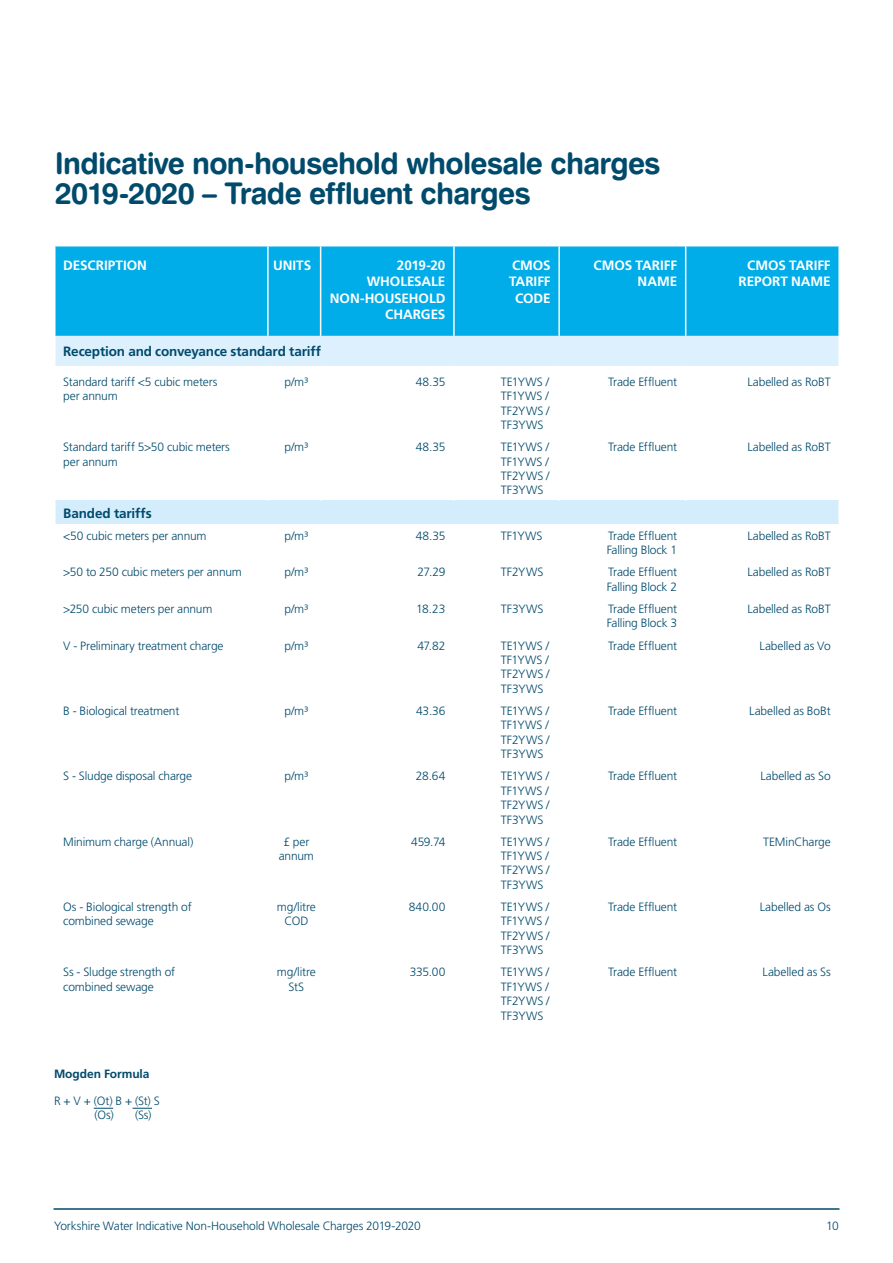
<style>
.page{position:relative;width:893px;height:1263px;background:#fff}
.page>*{position:absolute;margin:0;border:0;box-sizing:border-box;transform-origin:0 0}
.t1{font:30px/30px "Swiss 721 BT Bold Rounded";letter-spacing:-.025em;color:#004a6c}
.t2{font:700 13.5px/16.5px "Frutiger";letter-spacing:-.005em;color:#fff;text-align:right}
.t3{font:700 13.5px "Frutiger";letter-spacing:-.01em;color:#004a6c}
.t4{font:300 12px/14.4px "Frutiger";letter-spacing:-.01em;color:#004a6c}
.t5{font:700 12px "Frutiger";letter-spacing:-.005em;color:#004a6c}
</style>
<div class="page">
<hr style="left:54px;top:1208px;width:785px;height:2px;background:#004a6c">
<div style="left:56px;top:246px;width:782px;height:90px;background:#00ade9"></div>
<div style="left:55px;top:336px;width:784px;height:30px;background:#dcf0fd"></div>
<div style="left:55px;top:501px;width:784px;height:23px;background:#d4edfc"></div>
<hr style="left:320px;top:246px;width:1px;height:90px;background:#fff">
<hr style="left:453px;top:246px;width:2px;height:90px;background:#fff">
<hr style="left:558px;top:246px;width:2px;height:90px;background:#fff">
<hr style="left:685px;top:246px;width:1px;height:90px;background:#fff">
<hr style="left:838px;top:336px;width:2px;height:30px;background:#fff">
<hr style="left:838px;top:501px;width:2px;height:23px;background:#fff">
<hr style="left:267px;top:246px;width:2px;height:90px;background:#fff">
<hr style="left:54px;top:336px;width:2px;height:30px;background:#fff">
<hr style="left:54px;top:501px;width:2px;height:23px;background:#fff">
<svg style="left:94px;top:1108px;width:19px;height:1px"></svg>
<svg style="left:133px;top:1108px;width:19px;height:1px"></svg>
<h1 class="t1" style="left:55px;top:148px;width:607px">Indicative non-household wholesale charges<br>2019-2020 – Trade effluent charges</h1>
<p class="t2" style="left:63px;top:257px;width:85px">DESCRIPTION</p>
<p class="t2" style="left:273px;top:257px;width:40px">UNITS</p>
<p class="t2" style="left:330px;top:257px;width:117px">2019-20<br>WHOLESALE<br>NON-HOUSEHOLD<br>CHARGES</p>
<p class="t2" style="left:509px;top:257px;width:43px;text-align:center">CMOS<br>TARIFF<br>CODE</p>
<p class="t2" style="left:594px;top:257px;width:85px">CMOS TARIFF<br>NAME</p>
<p class="t2" style="left:739px;top:257px;width:94px">CMOS TARIFF<br>REPORT NAME</p>
<p class="t3" style="left:63px;top:343px;width:259px">Reception and conveyance standard tariff</p>
<p class="t4" style="left:63px;top:374px;width:156px">Standard tariff &lt;5 cubic meters per annum</p>
<p class="t4" style="left:284px;top:374px;width:26px">p/m³</p>
<p class="t4" style="left:416px;top:374px;width:31px">48.35</p>
<p class="t4" style="left:501px;top:374px;width:50px;text-align:justify">TE1YWS / TF1YWS / TF2YWS / TF3YWS</p>
<p class="t4" style="left:608px;top:374px;width:71px">Trade Effluent</p>
<p class="t4" style="left:747px;top:374px;width:85px">Labelled as RoBT</p>
<p class="t4" style="left:63px;top:440px;width:168px">Standard tariff 5&gt;50 cubic meters per annum</p>
<p class="t4" style="left:284px;top:440px;width:26px">p/m³</p>
<p class="t4" style="left:416px;top:440px;width:31px">48.35</p>
<p class="t4" style="left:501px;top:440px;width:50px;text-align:justify">TE1YWS / TF1YWS / TF2YWS / TF3YWS</p>
<p class="t4" style="left:608px;top:440px;width:71px">Trade Effluent</p>
<p class="t4" style="left:747px;top:440px;width:85px">Labelled as RoBT</p>
<p class="t3" style="left:63px;top:505px;width:90px">Banded tariffs</p>
<p class="t4" style="left:63px;top:528px;width:145px">&lt;50 cubic meters per annum</p>
<p class="t4" style="left:284px;top:528px;width:26px">p/m³</p>
<p class="t4" style="left:416px;top:528px;width:31px">48.35</p>
<p class="t4" style="left:501px;top:528px;width:43px">TF1YWS</p>
<p class="t4" style="left:607px;top:528px;width:72px">Trade Effluent<br>Falling Block 1</p>
<p class="t4" style="left:747px;top:528px;width:85px">Labelled as RoBT</p>
<p class="t4" style="left:63px;top:565px;width:180px">&gt;50 to 250 cubic meters per annum</p>
<p class="t4" style="left:284px;top:565px;width:26px">p/m³</p>
<p class="t4" style="left:417px;top:565px;width:29px">27.29</p>
<p class="t4" style="left:501px;top:565px;width:44px">TF2YWS</p>
<p class="t4" style="left:607px;top:565px;width:72px">Trade Effluent<br>Falling Block 2</p>
<p class="t4" style="left:747px;top:565px;width:85px">Labelled as RoBT</p>
<p class="t4" style="left:63px;top:602px;width:151px">&gt;250 cubic meters per annum</p>
<p class="t4" style="left:284px;top:602px;width:26px">p/m³</p>
<p class="t4" style="left:416px;top:602px;width:31px">18.23</p>
<p class="t4" style="left:501px;top:602px;width:44px">TF3YWS</p>
<p class="t4" style="left:607px;top:602px;width:72px">Trade Effluent<br>Falling Block 3</p>
<p class="t4" style="left:747px;top:602px;width:85px">Labelled as RoBT</p>
<p class="t4" style="left:63px;top:638px;width:162px">V - Preliminary treatment charge</p>
<p class="t4" style="left:284px;top:638px;width:26px">p/m³</p>
<p class="t4" style="left:417px;top:638px;width:30px">47.82</p>
<p class="t4" style="left:501px;top:638px;width:50px;text-align:justify">TE1YWS / TF1YWS / TF2YWS / TF3YWS</p>
<p class="t4" style="left:608px;top:638px;width:71px">Trade Effluent</p>
<p class="t4" style="left:760px;top:638px;width:73px">Labelled as Vo</p>
<p class="t4" style="left:63px;top:703px;width:118px">B - Biological treatment</p>
<p class="t4" style="left:284px;top:703px;width:26px">p/m³</p>
<p class="t4" style="left:416px;top:703px;width:31px">43.36</p>
<p class="t4" style="left:501px;top:703px;width:50px;text-align:justify">TE1YWS / TF1YWS / TF2YWS / TF3YWS</p>
<p class="t4" style="left:608px;top:703px;width:71px">Trade Effluent</p>
<p class="t4" style="left:749px;top:703px;width:83px">Labelled as BoBt</p>
<p class="t4" style="left:63px;top:769px;width:130px">S - Sludge disposal charge</p>
<p class="t4" style="left:284px;top:769px;width:26px">p/m³</p>
<p class="t4" style="left:416px;top:769px;width:31px">28.64</p>
<p class="t4" style="left:501px;top:769px;width:50px;text-align:justify">TE1YWS / TF1YWS / TF2YWS / TF3YWS</p>
<p class="t4" style="left:608px;top:769px;width:71px">Trade Effluent</p>
<p class="t4" style="left:760px;top:769px;width:72px">Labelled as So</p>
<p class="t4" style="left:63px;top:834px;width:132px">Minimum charge (Annual)</p>
<p class="t4" style="left:279px;top:834px;width:37px;text-align:center">£ per annum</p>
<p class="t4" style="left:411px;top:834px;width:36px">459.74</p>
<p class="t4" style="left:501px;top:834px;width:50px;text-align:justify">TE1YWS / TF1YWS / TF2YWS / TF3YWS</p>
<p class="t4" style="left:608px;top:834px;width:71px">Trade Effluent</p>
<p class="t4" style="left:763px;top:834px;width:69px">TEMinCharge</p>
<p class="t4" style="left:63px;top:900px;width:130px">Os - Biological strength of combined sewage</p>
<p class="t4" style="left:277px;top:900px;width:40px;text-align:center">mg/litre<br>COD</p>
<p class="t4" style="left:409px;top:900px;width:38px">840.00</p>
<p class="t4" style="left:501px;top:900px;width:50px;text-align:justify">TE1YWS / TF1YWS / TF2YWS / TF3YWS</p>
<p class="t4" style="left:608px;top:900px;width:71px">Trade Effluent</p>
<p class="t4" style="left:760px;top:900px;width:72px">Labelled as Os</p>
<p class="t4" style="left:63px;top:965px;width:114px">Ss - Sludge strength of combined sewage</p>
<p class="t4" style="left:277px;top:965px;width:40px;text-align:center">mg/litre<br>StS</p>
<p class="t4" style="left:410px;top:965px;width:37px">335.00</p>
<p class="t4" style="left:501px;top:965px;width:50px;text-align:justify">TE1YWS / TF1YWS / TF2YWS / TF3YWS</p>
<p class="t4" style="left:608px;top:965px;width:71px">Trade Effluent</p>
<p class="t4" style="left:763px;top:965px;width:70px">Labelled as Ss</p>
<p class="t5" style="left:54px;top:1066px;width:97px">Mogden Formula</p>
<p class="t4" style="left:94px;top:1093px;width:67px;text-indent:-40px">R + V + (Ot) B + (St) S (Os) (Ss)</p>
<p class="t4" style="left:54px;top:1219px;width:368px">Yorkshire Water Indicative Non-Household Wholesale Charges 2019-2020</p>
<p class="t4" style="left:826px;top:1219px;width:14px">10</p>
</div>
